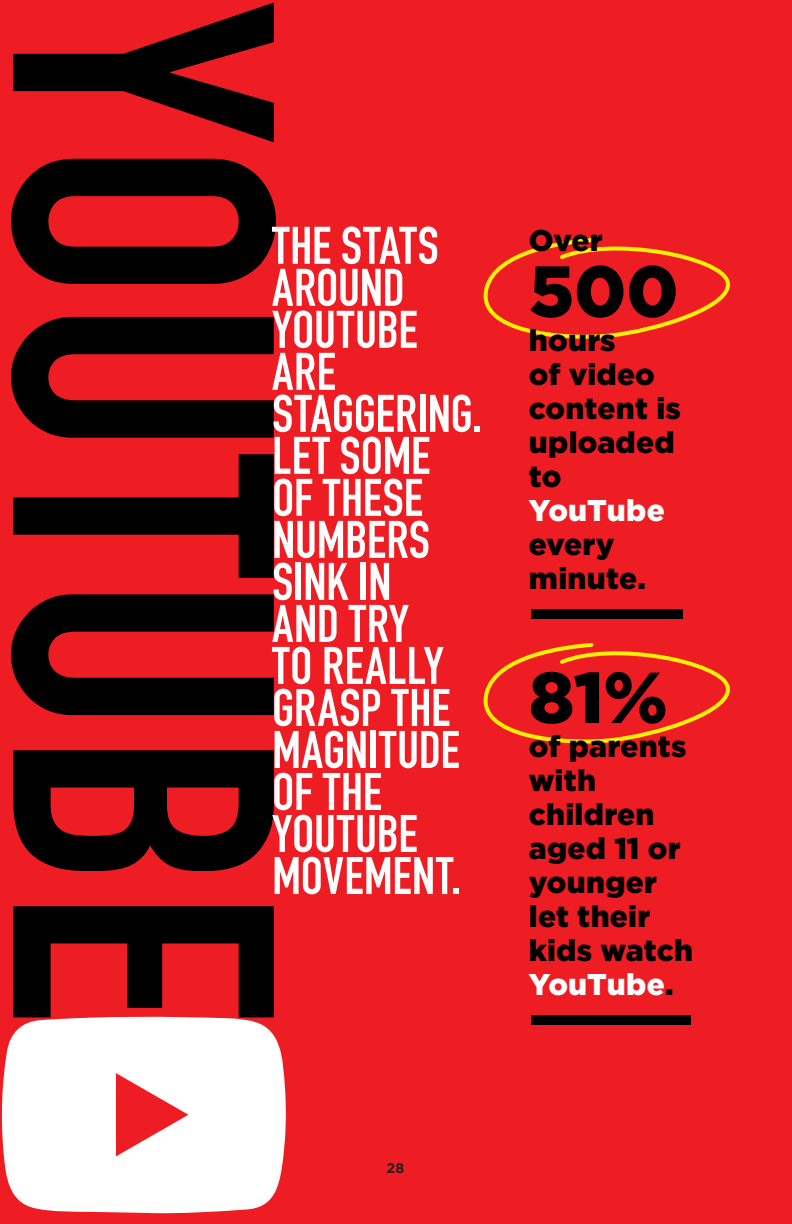
<style>
.page{position:relative;width:792px;height:1224px;background:#ee1d23}
.page>*{position:absolute;margin:0;border:0;box-sizing:border-box;transform-origin:0 0}
.t1{font:700 366px "DIN Condensed";color:#000}
.t2{font:900 72px "Gotham";color:#000}
.t3{font:700 52px/42px "DIN Condensed";color:#fff}
.t4{font:900 30px/34px "Gotham";letter-spacing:.005em;color:#000}
.t5{font:900 30px "Gotham";color:#fff}
.t6{font:700 14px "Gotham";color:#231f20}
.s1{color:#fff}
</style>
<div class="page">
<svg style="left:1px;top:1016px;width:285px;height:198px;background:#fce3e4"></svg>
<div style="left:531px;top:609px;width:152px;height:10px;background:#000"></div>
<div style="left:531px;top:1015px;width:159px;height:10px;background:#000"></div>
<svg style="left:483px;top:238px;width:247px;height:101px"></svg>
<svg style="left:483px;top:642px;width:247px;height:102px"></svg>
<h1 class="t1" style="left:388px;top:1px;width:1024px;rotate:90deg">YOUTUBE</h1>
<p class="t3" style="left:272px;top:224px;width:211px">THE STATS<br>AROUND<br>YOUTUBE<br>ARE<br>STAGGERING.<br>LET SOME<br>OF THESE<br>NUMBERS<br>SINK IN<br>AND TRY<br>TO REALLY<br>GRASP THE<br>MAGNITUDE<br>OF THE<br>YOUTUBE<br>MOVEMENT.</p>
<p class="t4" style="left:529px;top:223px;width:75px">Over</p>
<h2 class="t2" style="left:529px;top:242px;width:151px">500</h2>
<p class="t4" style="left:529px;top:323px;width:154px">hours<br>of video content is uploaded to</p>
<p class="t5" style="left:529px;top:489px;width:137px">YouTube</p>
<p class="t4" style="left:529px;top:527px;width:119px">every minute.</p>
<h2 class="t2" style="left:529px;top:648px;width:140px">81%</h2>
<p class="t4" style="left:529px;top:729px;width:166px">of parents with children aged 11 or younger let their kids watch<br><span class="s1">YouTube</span>.</p>
<p class="t6" style="left:386px;top:1160px;width:20px">28</p>
</div>
